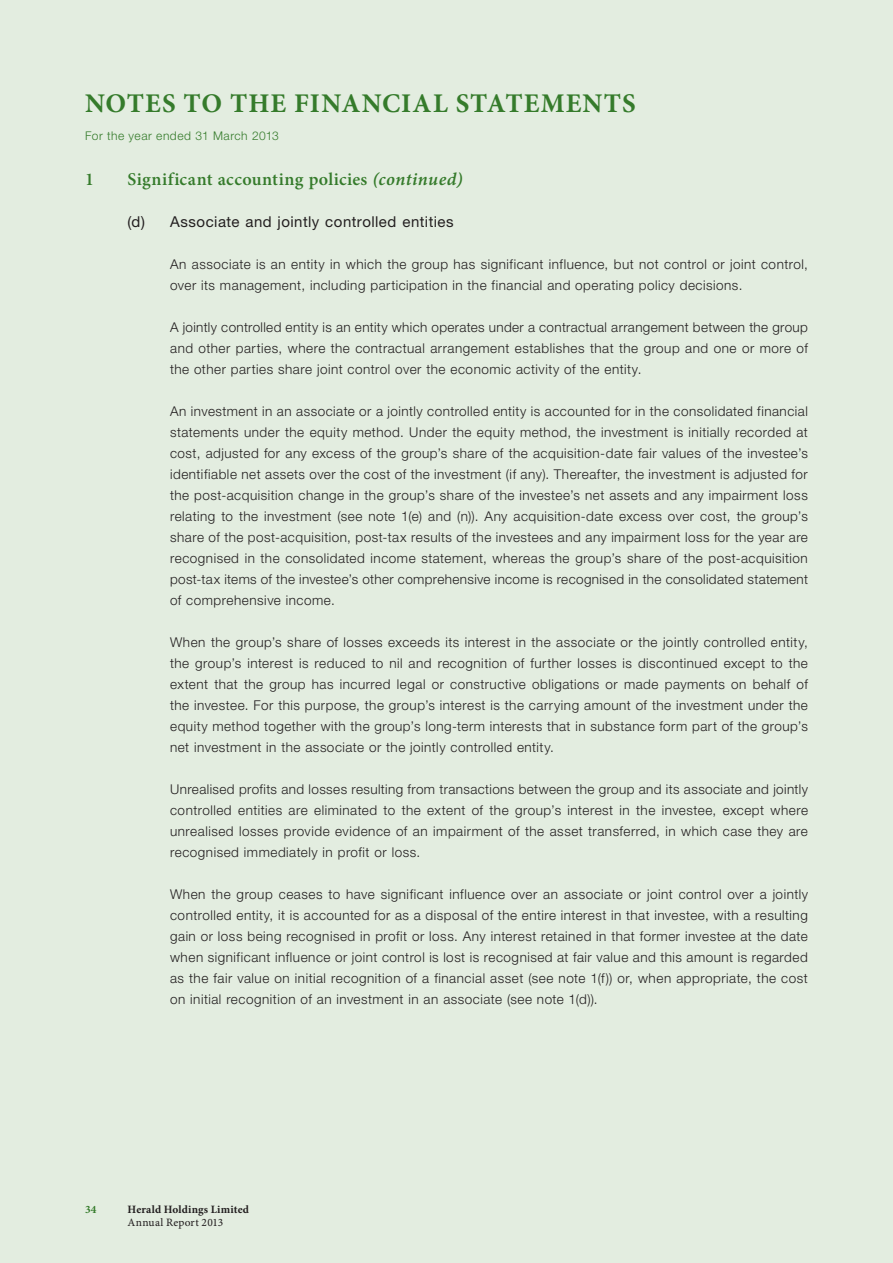
<style>
.page{position:relative;width:893px;height:1263px;background:#e3ede0}
.page>*{position:absolute;margin:0;border:0;box-sizing:border-box;transform-origin:0 0}
.t1{font:700 27px "Minion Pro";letter-spacing:.035em;color:#357b2b}
.t2{font:600 18px "Minion Pro";letter-spacing:.02em;color:#357b2b}
.t3{font:15px "Helvetica Neue LT Std";letter-spacing:.03em;color:#231f20}
.t4{font:300 13.5px/21px "Helvetica Neue LT Std";letter-spacing:.04em;color:#231f20;text-align:justify}
.t5{font:300 12px "Helvetica Neue LT Std";letter-spacing:.04em;color:#357b2b}
.t6{font:700 11.25px "Minion Pro";letter-spacing:.01em;color:#231f20}
.t7{font:11.25px "Minion Pro Capt";letter-spacing:.02em;color:#231f20}
.t8{font:700 11.25px "Minion Pro";color:#357b2b}
.s1{font-family:"Minion Pro Semibold It Capt";font-weight:400}
</style>
<div class="page">
<h1 class="t1" style="left:85px;top:84px;width:552px">NOTES TO THE FINANCIAL STATEMENTS</h1>
<p class="t5" style="left:85px;top:128px;width:195px">For the year ended 31 March 2013</p>
<h2 class="t2" style="left:85px;top:167px;width:10px">1</h2>
<h2 class="t2" style="left:128px;top:167px;width:337px">Significant accounting policies <span class="s1">(continued)</span></h2>
<p class="t3" style="left:128px;top:213px;width:328px">(d) Associate and jointly controlled entities</p>
<p class="t4" style="left:170px;top:253px;width:639px">An associate is an entity in which the group has significant influence, but not control or joint control, over its management, including participation in the financial and operating policy decisions.</p>
<p class="t4" style="left:170px;top:316px;width:639px">A jointly controlled entity is an entity which operates under a contractual arrangement between the group and other parties, where the contractual arrangement establishes that the group and one or more of the other parties share joint control over the economic activity of the entity.</p>
<p class="t4" style="left:170px;top:400px;width:639px">An investment in an associate or a jointly controlled entity is accounted for in the consolidated financial statements under the equity method. Under the equity method, the investment is initially recorded at cost, adjusted for any excess of the group’s share of the acquisition-date fair values of the investee’s identifiable net assets over the cost of the investment (if any). Thereafter, the investment is adjusted for the post-acquisition change in the group’s share of the investee’s net assets and any impairment loss relating to the investment (see note 1(e) and (n)). Any acquisition-date excess over cost, the group’s share of the post-acquisition, post-tax results of the investees and any impairment loss for the year are recognised in the consolidated income statement, whereas the group’s share of the post-acquisition post-tax items of the investee’s other comprehensive income is recognised in the consolidated statement of comprehensive income.</p>
<p class="t4" style="left:170px;top:631px;width:639px">When the group’s share of losses exceeds its interest in the associate or the jointly controlled entity, the group’s interest is reduced to nil and recognition of further losses is discontinued except to the extent that the group has incurred legal or constructive obligations or made payments on behalf of the investee. For this purpose, the group’s interest is the carrying amount of the investment under the equity method together with the group’s long-term interests that in substance form part of the group’s net investment in the associate or the jointly controlled entity.</p>
<p class="t4" style="left:170px;top:778px;width:639px">Unrealised profits and losses resulting from transactions between the group and its associate and jointly controlled entities are eliminated to the extent of the group’s interest in the investee, except where unrealised losses provide evidence of an impairment of the asset transferred, in which case they are recognised immediately in profit or loss.</p>
<p class="t4" style="left:170px;top:883px;width:639px">When the group ceases to have significant influence over an associate or joint control over a jointly controlled entity, it is accounted for as a disposal of the entire interest in that investee, with a resulting gain or loss being recognised in profit or loss. Any interest retained in that former investee at the date when significant influence or joint control is lost is recognised at fair value and this amount is regarded as the fair value on initial recognition of a financial asset (see note 1(f)) or, when appropriate, the cost on initial recognition of an investment in an associate (see note 1(d)).</p>
<p class="t8" style="left:85px;top:1201px;width:13px">34</p>
<p class="t6" style="left:128px;top:1201px;width:123px">HERALD HOLDINGS LIMITED</p>
<p class="t7" style="left:128px;top:1216px;width:97px">Annual Report 2013</p>
</div>
